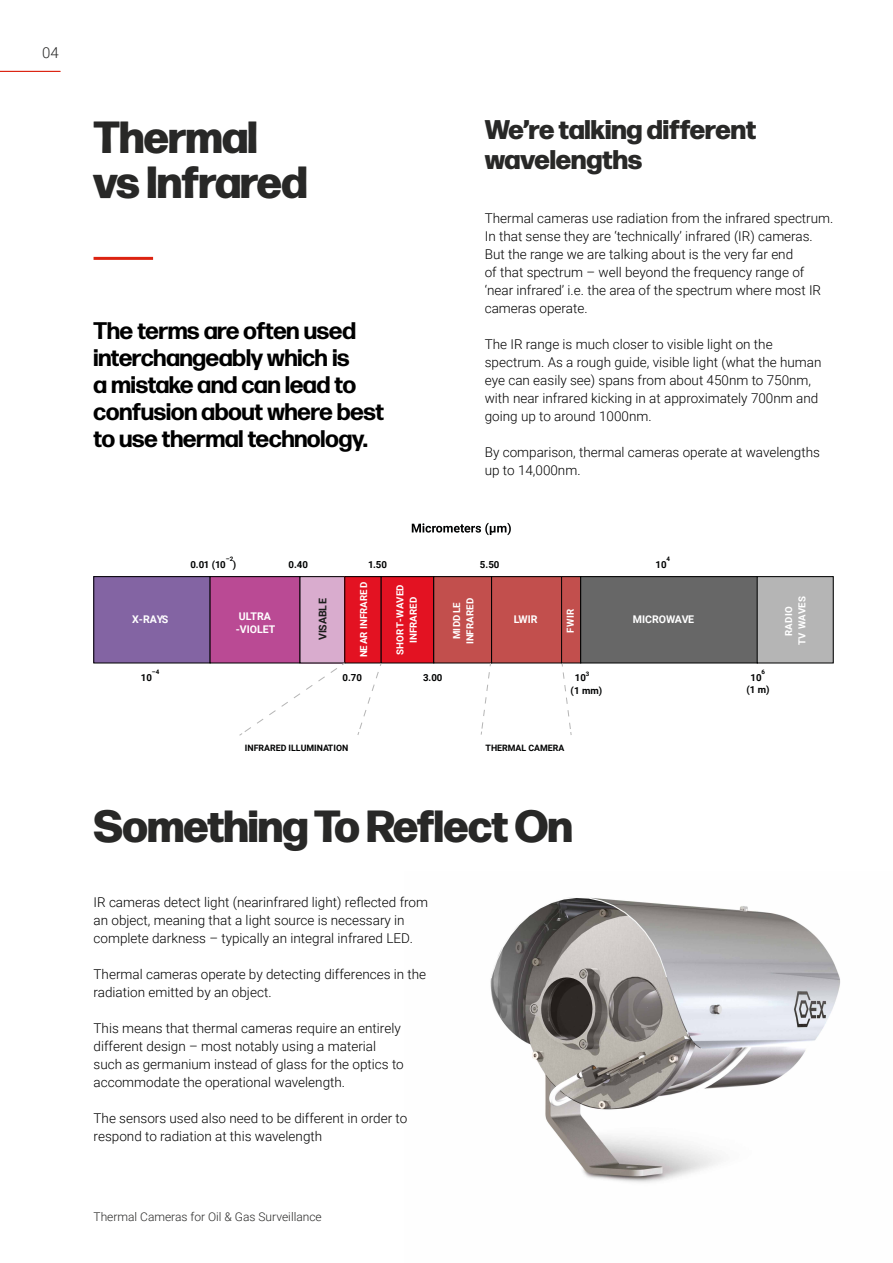
<style>
.page{position:relative;width:893px;height:1263px;background:#fff}
.page>*{position:absolute;margin:0;border:0;box-sizing:border-box;transform-origin:0 0}
.t1{font:800 45px/45px "Forma DJR Display";letter-spacing:-.01em;color:#282827}
.t2{font:800 27px/30px "Forma DJR Display";color:#282827}
.t3{font:700 24px/27px "Forma DJR Display";color:#000}
.t4{font:300 15px "Roboto";color:#282827}
.t5{font:300 13.5px/18px "Roboto";color:#000}
.t6{font:300 12px "Roboto";color:#282827}
.t7{font:700 10.65px "Roboto";color:#fff}
.t8{font:700 10.65px "Roboto";color:#1c1d1c}
.t9{font:700 9.75px/13.5px "Roboto";color:#fff;text-align:center}
.t10{font:700 9.75px/13.8px "Roboto";color:#010202}
.t11{font:700 8.85px "Roboto";color:#010202}
.t12{font:700 6.15px "Roboto";color:#010202}
</style>
<div class="page">
<img style="left:490px;top:897px;width:350px;height:286px">
<hr style="left:94px;top:257px;width:59px;height:3px;background:#dc2311">
<div style="left:94px;top:577px;width:116px;height:86px;background:#8364a3"></div>
<div style="left:94px;top:576px;width:116px;height:87px;border:1px solid #010202"></div>
<div style="left:210px;top:577px;width:90px;height:86px;background:#ba4a94"></div>
<div style="left:210px;top:576px;width:90px;height:87px;border:1px solid #010202"></div>
<div style="left:300px;top:577px;width:45px;height:86px;background:#d9acce"></div>
<div style="left:300px;top:576px;width:45px;height:87px;border:1px solid #010202"></div>
<div style="left:345px;top:577px;width:36px;height:86px;background:#e31222"></div>
<div style="left:381px;top:577px;width:53px;height:86px;background:#e31222"></div>
<div style="left:381px;top:576px;width:53px;height:87px;border:1px solid #010202"></div>
<div style="left:434px;top:577px;width:58px;height:86px;background:#c24f4d"></div>
<div style="left:492px;top:577px;width:70px;height:86px;background:#c24f4d"></div>
<div style="left:491px;top:576px;width:71px;height:87px;border:1px solid #010202"></div>
<div style="left:562px;top:577px;width:19px;height:86px;background:#c24f4d"></div>
<div style="left:561px;top:576px;width:20px;height:87px;border:1px solid #010202"></div>
<div style="left:581px;top:577px;width:176px;height:86px;background:#676767"></div>
<div style="left:580px;top:576px;width:178px;height:87px;border:1px solid #010202"></div>
<div style="left:757px;top:577px;width:76px;height:86px;background:#b5b5b5"></div>
<div style="left:757px;top:576px;width:76px;height:87px;border:1px solid #010202"></div>
<svg style="left:238px;top:662px;width:253px;height:74px"></svg>
<svg style="left:562px;top:663px;width:10px;height:72px"></svg>
<svg style="left:412px;top:523px;width:99px;height:12px"></svg>
<hr style="left:0;top:71px;width:60px;height:1px;background:#dc2311">
<p class="t4" style="left:42px;top:42px;width:18px">04</p>
<h1 class="t1" style="left:94px;top:111px;width:215px">Thermal vs Infrared</h1>
<h3 class="t3" style="left:94px;top:317px;width:292px">The terms are often used interchangeably which is<br>a mistake and can lead to confusion about where best to use thermal technology.</h3>
<h2 class="t2" style="left:485px;top:113px;width:273px">We’re talking different wavelengths</h2>
<p class="t5" style="left:485px;top:209px;width:350px">Thermal cameras use radiation from the infrared spectrum.<br>In that sense they are ‘technically’ infrared (IR) cameras.<br>But the range we are talking about is the very far end<br>of that spectrum – well beyond the frequency range of ‘near infrared’ i.e. the area of the spectrum where most IR cameras operate.</p>
<p class="t5" style="left:485px;top:335px;width:338px">The IR range is much closer to visible light on the spectrum. As a rough guide, visible light (what the human eye can easily see) spans from about 450nm to 750nm, with near infrared kicking in at approximately 700nm and going up to around 1000nm.</p>
<p class="t5" style="left:485px;top:443px;width:337px">By comparison, thermal cameras operate at wavelengths up to 14,000nm.</p>
<p class="t12" style="left:226px;top:555px;width:9px">–2</p>
<p class="t12" style="left:666px;top:554px;width:5px">4</p>
<p class="t10" style="left:190px;top:557px;width:48px">0.01 (10 )</p>
<p class="t10" style="left:289px;top:557px;width:21px">0.40</p>
<p class="t10" style="left:368px;top:557px;width:21px">1.50</p>
<p class="t10" style="left:480px;top:557px;width:21px">5.50</p>
<p class="t10" style="left:655px;top:557px;width:13px">10</p>
<p class="t9" style="left:356px;top:657px;width:77px;rotate:-90deg">NEAR INFRARED</p>
<p class="t9" style="left:393px;top:655px;width:72px;rotate:-90deg">SHORT - WAVED<br>INFRARED</p>
<p class="t9" style="left:449px;top:644px;width:48px;rotate:-90deg">MIDDLE<br>INFRARED</p>
<p class="t9" style="left:781px;top:645px;width:50px;rotate:-90deg">RADIO<br>TV WAVES</p>
<p class="t8" style="left:315px;top:640px;width:43px;rotate:-90deg">VISABLE</p>
<p class="t9" style="left:563px;top:633px;width:26px;rotate:-90deg">FWIR</p>
<p class="t7" style="left:132px;top:612px;width:38px">X-RAYS</p>
<p class="t7" style="left:239px;top:609px;width:34px">ULTRA</p>
<p class="t7" style="left:514px;top:612px;width:25px">LWIR</p>
<p class="t7" style="left:633px;top:612px;width:63px">MICROWAVE</p>
<p class="t7" style="left:236px;top:621px;width:41px">-VIOLET</p>
<p class="t12" style="left:152px;top:668px;width:9px">–4</p>
<p class="t10" style="left:141px;top:670px;width:13px">10</p>
<p class="t10" style="left:342px;top:670px;width:21px">0.70</p>
<p class="t10" style="left:423px;top:670px;width:21px">3.00</p>
<p class="t12" style="left:586px;top:669px;width:5px">3</p>
<p class="t10" style="left:571px;top:670px;width:33px;text-indent:4px">10<br>(1 mm)</p>
<p class="t11" style="left:245px;top:741px;width:105px">INFRARED ILLUMINATION</p>
<p class="t11" style="left:486px;top:741px;width:80px">THERMAL CAMERA</p>
<h1 class="t1" style="left:94px;top:800px;width:481px">Something To Reflect On</h1>
<p class="t5" style="left:94px;top:892px;width:336px">IR cameras detect light (nearinfrared light) reflected from an object, meaning that a light source is necessary in complete darkness – typically an integral infrared LED.</p>
<p class="t5" style="left:94px;top:964px;width:334px">Thermal cameras operate by detecting differences in the radiation emitted by an object.</p>
<p class="t5" style="left:94px;top:1018px;width:312px">This means that thermal cameras require an entirely different design – most notably using a material such as germanium instead of glass for the optics to accommodate the operational wavelength.</p>
<p class="t5" style="left:94px;top:1108px;width:315px">The sensors used also need to be different in order to respond to radiation at this wavelength</p>
<p class="t6" style="left:94px;top:1209px;width:230px">Thermal Cameras for Oil &amp; Gas Surveillance</p>
<p class="t12" style="left:762px;top:668px;width:5px">6</p>
<p class="t10" style="left:746px;top:670px;width:25px;line-height:12.5px;text-align:center">10<br>(1 m)</p>
</div>
